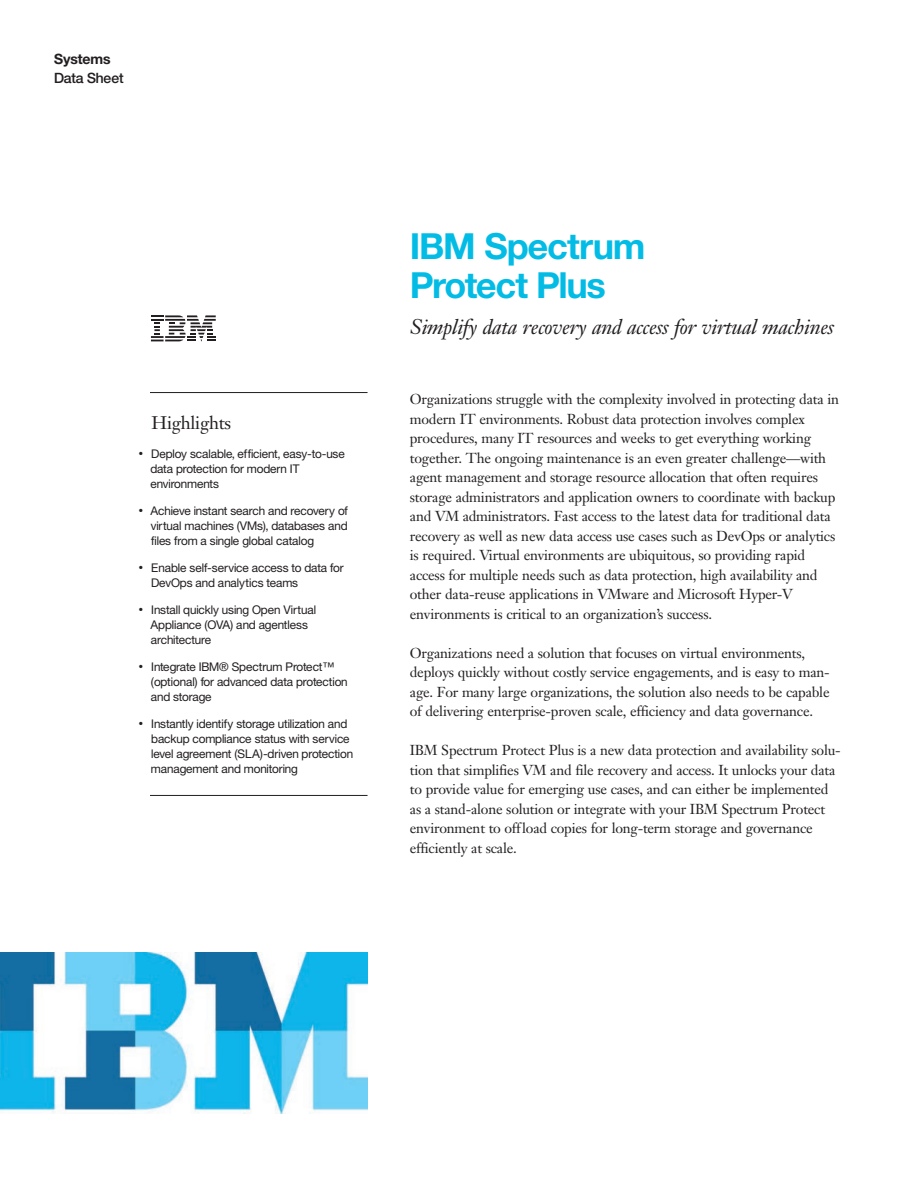
<style>
.page{position:relative;width:918px;height:1188px;background:#fff}
.page>*{position:absolute;margin:0;border:0;box-sizing:border-box;transform-origin:0 0}
.t1{font:700 36px/39px "Helv Neuefor IBM";letter-spacing:-.02em;color:#02bce5}
.t2{font:italic 21px "Janson Text LT Pro";letter-spacing:-.015em;color:#231f20}
.t3{font:18px "Janson Text LT Pro";letter-spacing:-.015em;color:#231f20}
.t4{font:14.25px/19.5px "Janson Text LT Pro";letter-spacing:-.015em;color:#231f20}
.t5{font:500 14.25px/19.4px "Helv Neuefor IBM";letter-spacing:-.015em;color:#231f20}
.t6{font:12px/15px "Helv Neuefor IBM";letter-spacing:-.01em;color:#231f20}
.s1{font-weight:700}
</style>
<div class="page">
<img style="left:0;top:953px;width:368px;height:161px">
<svg style="left:151px;top:315px;width:65px;height:26px"></svg>
<hr style="left:150px;top:392px;width:218px;height:1px;background:#231f20">
<hr style="left:150px;top:795px;width:218px;height:1px;background:#231f20">
<h2 class="t5" style="left:54px;top:49px;width:71px"><span class="s1">Systems<br></span>Data Sheet</h2>
<h2 class="t3" style="left:152px;top:411px;width:81px">Highlights</h2>
<p class="t6" style="left:150px;top:445px;width:196px">Deploy scalable, efficient, easy-to-use data protection for modern IT environments</p>
<p class="t6" style="left:151px;top:502px;width:199px;text-align:justify">Achieve instant search and recovery of virtual machines (VMs), databases and files from a single global catalog</p>
<p class="t6" style="left:151px;top:559px;width:194px">Enable self-service access to data for<br>DevOps and analytics teams</p>
<p class="t6" style="left:150px;top:601px;width:167px">Install quickly using Open Virtual<br>Appliance (OVA) and agentless architecture</p>
<p class="t6" style="left:151px;top:658px;width:198px">Integrate IBM® Spectrum Protect™ (optional) for advanced data protection and storage</p>
<p class="t6" style="left:151px;top:715px;width:204px">Instantly identify storage utilization and backup compliance status with service level agreement (SLA)-driven protection management and monitoring</p>
<h1 class="t1" style="left:410px;top:225px;width:236px">IBM Spectrum<br>Protect Plus</h1>
<h2 class="t2" style="left:410px;top:314px;width:425px">Simplify data recovery and access for virtual machines</h2>
<p class="t4" style="left:410px;top:390px;width:431px">Organizations struggle with the complexity involved in protecting data in modern IT environments. Robust data protection involves complex procedures, many IT resources and weeks to get everything working together. The ongoing maintenance is an even greater challenge—with agent management and storage resource allocation that often requires storage administrators and application owners to coordinate with backup and VM administrators. Fast access to the latest data for traditional data recovery as well as new data access use cases such as DevOps or analytics is required. Virtual environments are ubiquitous, so providing rapid access for multiple needs such as data protection, high availability and other data-reuse applications in VMware and Microsoft Hyper-V environments is critical to an organization’s success.</p>
<p class="t4" style="left:410px;top:643px;width:421px">Organizations need a solution that focuses on virtual environments, deploys quickly without costly service engagements, and is easy to man&shy;age. For many large organizations, the solution also needs to be capable of delivering enterprise-proven scale, efficiency and data governance.</p>
<p class="t4" style="left:410px;top:741px;width:432px">IBM Spectrum Protect Plus is a new data protection and availability solu&shy;tion that simplifies VM and file recovery and access. It unlocks your data to provide value for emerging use cases, and can either be implemented as a stand-alone solution or integrate with your IBM Spectrum Protect environment to offload copies for long-term storage and governance efficiently at scale.</p>
</div>
